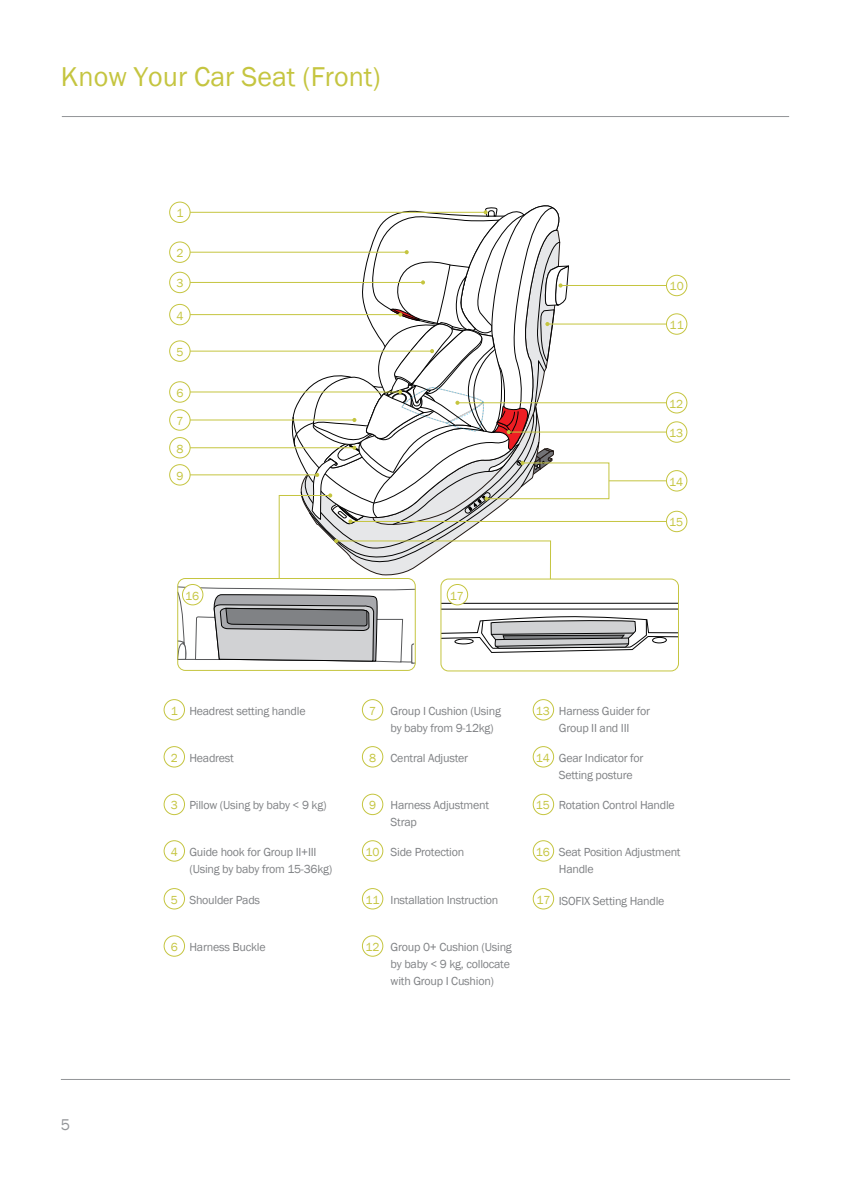
<style>
.page{position:relative;width:851px;height:1191px;background:#fff}
.page>*{position:absolute;margin:0;border:0;box-sizing:border-box;transform-origin:0 0}
.t1{font:28px "Franklin Gothic";color:#c5c540}
.t2{font:16px "Franklin Gothic";color:#939598}
.t3{font:12px/17px "Franklin Gothic";letter-spacing:-.02em;color:#808285}
.t4{font:12px "Franklin Gothic";color:#c5c540}
.s1{color:#c5c540}
</style>
<div class="page">
<hr style="left:61px;top:1079px;width:728px;height:1px;background:#939598">
<hr style="left:62px;top:116px;width:726px;height:1px;background:#939598">
<div style="left:666px;top:275px;width:21px;height:21px;border:1px solid #c5c540;border-radius:50%"></div>
<div style="left:666px;top:392px;width:21px;height:21px;border:1px solid #c5c540;border-radius:50%"></div>
<div style="left:666px;top:470px;width:21px;height:21px;border:1px solid #c5c540;border-radius:50%"></div>
<div style="left:666px;top:511px;width:21px;height:21px;border:1px solid #c5c540;border-radius:50%"></div>
<div style="left:169px;top:242px;width:21px;height:21px;border:1px solid #c5c540;border-radius:50%"></div>
<div style="left:169px;top:272px;width:21px;height:21px;border:1px solid #c5c540;border-radius:50%"></div>
<div style="left:169px;top:304px;width:21px;height:21px;border:1px solid #c5c540;border-radius:50%"></div>
<div style="left:169px;top:341px;width:21px;height:20px;border:1px solid #c5c540;border-radius:50%"></div>
<div style="left:169px;top:381px;width:21px;height:21px;border:1px solid #c5c540;border-radius:50%"></div>
<div style="left:169px;top:409px;width:21px;height:21px;border:1px solid #c5c540;border-radius:50%"></div>
<div style="left:169px;top:437px;width:21px;height:21px;border:1px solid #c5c540;border-radius:50%"></div>
<div style="left:169px;top:464px;width:21px;height:21px;border:1px solid #c5c540;border-radius:50%"></div>
<div style="left:164px;top:699px;width:21px;height:21px;border:1px solid #c5c540;border-radius:50%"></div>
<div style="left:164px;top:746px;width:21px;height:21px;border:1px solid #c5c540;border-radius:50%"></div>
<div style="left:164px;top:794px;width:21px;height:21px;border:1px solid #c5c540;border-radius:50%"></div>
<div style="left:164px;top:840px;width:21px;height:21px;border:1px solid #c5c540;border-radius:50%"></div>
<div style="left:164px;top:888px;width:21px;height:21px;border:1px solid #c5c540;border-radius:50%"></div>
<div style="left:164px;top:935px;width:21px;height:21px;border:1px solid #c5c540;border-radius:50%"></div>
<div style="left:362px;top:699px;width:21px;height:21px;border:1px solid #c5c540;border-radius:50%"></div>
<div style="left:362px;top:746px;width:21px;height:21px;border:1px solid #c5c540;border-radius:50%"></div>
<div style="left:362px;top:794px;width:21px;height:21px;border:1px solid #c5c540;border-radius:50%"></div>
<div style="left:362px;top:840px;width:21px;height:21px;border:1px solid #c5c540;border-radius:50%"></div>
<div style="left:362px;top:888px;width:21px;height:21px;border:1px solid #c5c540;border-radius:50%"></div>
<div style="left:533px;top:699px;width:20px;height:21px;border:1px solid #c5c540;border-radius:50%"></div>
<div style="left:533px;top:746px;width:20px;height:21px;border:1px solid #c5c540;border-radius:50%"></div>
<div style="left:533px;top:794px;width:20px;height:21px;border:1px solid #c5c540;border-radius:50%"></div>
<div style="left:533px;top:840px;width:21px;height:21px;border:1px solid #c5c540;border-radius:50%"></div>
<div style="left:533px;top:888px;width:21px;height:21px;border:1px solid #c5c540;border-radius:50%"></div>
<div style="left:362px;top:935px;width:21px;height:21px;border:1px solid #c5c540;border-radius:50%"></div>
<div style="left:169px;top:202px;width:21px;height:21px;border:1px solid #c5c540;border-radius:50%"></div>
<div style="left:666px;top:313px;width:21px;height:21px;border:1px solid #c5c540;border-radius:50%"></div>
<div style="left:666px;top:421px;width:21px;height:21px;border:1px solid #c5c540;border-radius:50%"></div>
<svg style="left:177px;top:205px;width:501px;height:466px"></svg>
<h1 class="t1" style="left:61px;top:59px;width:321px">Know Your Car Seat (Front)</h1>
<p class="t4" style="left:176px;top:206px;width:9px">1</p>
<p class="t4" style="left:176px;top:246px;width:9px">2</p>
<p class="t4" style="left:176px;top:276px;width:9px">3</p>
<p class="t4" style="left:176px;top:308px;width:9px">4</p>
<p class="t4" style="left:176px;top:344px;width:9px">5</p>
<p class="t4" style="left:176px;top:385px;width:9px">6</p>
<p class="t4" style="left:176px;top:413px;width:9px">7</p>
<p class="t4" style="left:176px;top:441px;width:9px">8</p>
<p class="t4" style="left:176px;top:468px;width:9px">9</p>
<p class="t4" style="left:185px;top:588px;width:16px">16</p>
<p class="t4" style="left:449px;top:588px;width:16px">17</p>
<p class="t4" style="left:669px;top:279px;width:16px">10</p>
<p class="t4" style="left:669px;top:317px;width:16px">11</p>
<p class="t4" style="left:669px;top:396px;width:16px">12</p>
<p class="t4" style="left:669px;top:425px;width:16px">13</p>
<p class="t4" style="left:669px;top:474px;width:16px">14</p>
<p class="t4" style="left:669px;top:515px;width:16px">15</p>
<p class="t3" style="left:171px;top:702px;width:136px"><span class="s1">1</span> Headrest setting handle</p>
<p class="t3" style="left:171px;top:749px;width:65px"><span class="s1">2</span> Headrest</p>
<p class="t3" style="left:171px;top:797px;width:157px"><span class="s1">3</span> Pillow (Using by baby &lt; 9 kg)</p>
<p class="t3" style="left:189px;top:843px;width:144px">Guide hook for Group II+III (Using by baby from 15-36kg)</p>
<p class="t4" style="left:171px;top:844px;width:9px">4</p>
<p class="t3" style="left:171px;top:891px;width:91px"><span class="s1">5</span> Shoulder Pads</p>
<p class="t3" style="left:171px;top:938px;width:96px"><span class="s1">6</span> Harness Buckle</p>
<p class="t4" style="left:369px;top:703px;width:9px">7</p>
<p class="t4" style="left:369px;top:750px;width:9px">8</p>
<p class="t4" style="left:369px;top:798px;width:9px">9</p>
<p class="t4" style="left:365px;top:844px;width:16px">10</p>
<p class="t4" style="left:365px;top:892px;width:16px">11</p>
<p class="t4" style="left:365px;top:939px;width:16px">12</p>
<p class="t3" style="left:390px;top:702px;width:112px">Group I Cushion (Using by baby from 9-12kg)</p>
<p class="t3" style="left:390px;top:749px;width:79px">Central Adjuster</p>
<p class="t3" style="left:390px;top:797px;width:100px">Harness Adjustment<br>Strap</p>
<p class="t3" style="left:390px;top:843px;width:75px">Side Protection</p>
<p class="t3" style="left:390px;top:891px;width:109px">Installation Instruction</p>
<p class="t3" style="left:390px;top:938px;width:123px">Group 0+ Cushion (Using by baby &lt; 9 kg, collocate with Group I Cushion)</p>
<p class="t4" style="left:535px;top:703px;width:16px">13</p>
<p class="t4" style="left:535px;top:750px;width:16px">14</p>
<p class="t4" style="left:535px;top:798px;width:16px">15</p>
<p class="t4" style="left:535px;top:844px;width:16px">16</p>
<p class="t4" style="left:536px;top:892px;width:16px">17</p>
<p class="t3" style="left:558px;top:702px;width:93px">Harness Guider for<br>Group II and III</p>
<p class="t3" style="left:558px;top:749px;width:86px">Gear Indicator for<br>Setting posture</p>
<p class="t3" style="left:558px;top:797px;width:117px">Rotation Control Handle</p>
<p class="t3" style="left:558px;top:843px;width:123px">Seat Position Adjustment<br>Handle</p>
<p class="t3" style="left:559px;top:892px;width:107px">ISOFIX Setting Handle</p>
<h2 class="t2" style="left:61px;top:1114px;width:11px">5</h2>
</div>
